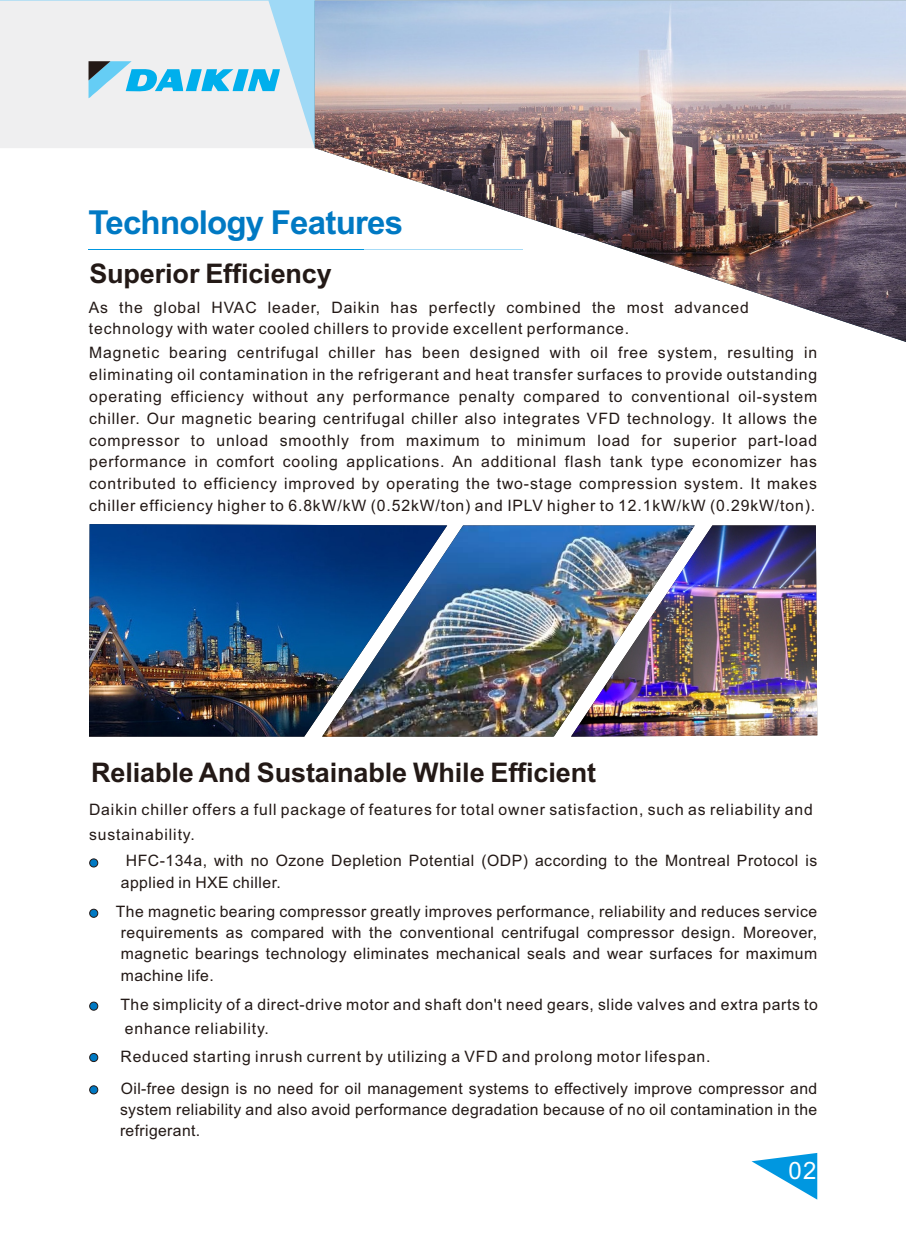
<style>
.page{position:relative;width:906px;height:1238px;background:#fff}
.page>*{position:absolute;margin:0;border:0;box-sizing:border-box;transform-origin:0 0}
.t1{font:700 33px "Arial";letter-spacing:-.025em;color:#0079c3}
.t2{font:700 27px "Arial";letter-spacing:-.005em;color:#231916}
.t3{font:24px "Arial";color:#fff}
.t4{font:15.75px/21.8px "Arial";letter-spacing:.04em;color:#231916}
</style>
<div class="page">
<svg style="left:0;top:1px;width:315px;height:147px;fill:#efeff0"></svg>
<img style="left:315px;top:1px;width:591px;height:341px">
<svg style="left:88px;top:61px;width:192px;height:37px"></svg>
<img style="left:89px;top:524px;width:233px;height:212px">
<img style="left:695px;top:525px;width:122px;height:211px">
<img style="left:322px;top:525px;width:373px;height:211px">
<div style="left:89px;top:908px;width:9px;height:9px;background:#0079c3;border:1px solid #231916;border-radius:50%"></div>
<div style="left:89px;top:1052px;width:9px;height:9px;background:#0079c3;border:1px solid #231916;border-radius:50%"></div>
<div style="left:89px;top:1085px;width:9px;height:9px;background:#0079c3;border:1px solid #231916;border-radius:50%"></div>
<div style="left:89px;top:1001px;width:9px;height:9px;background:#0079c3;border:1px solid #231916;border-radius:50%"></div>
<hr style="left:88px;top:249px;width:283px;height:1px;background:#0097e0">
<hr style="left:364px;top:249px;width:159px;height:1px;background:#a6dbf7">
<svg style="left:751px;top:1153px;width:66px;height:46px"></svg>
<div style="left:89px;top:858px;width:9px;height:9px;background:#0079c3;border:1px solid #231916;border-radius:50%"></div>
<h1 class="t1" style="left:88px;top:210px;width:316px">Technology Features</h1>
<h2 class="t2" style="left:89px;top:263px;width:244px">Superior Efficiency</h2>
<p class="t4" style="left:89px;top:298px;width:661px;line-height:21.3px">As the global HVAC leader, Daikin has perfectly combined the most advanced technology with water cooled chillers to provide excellent performance.</p>
<p class="t4" style="left:89px;top:343px;width:729px;text-align:justify">Magnetic bearing centrifugal chiller has been designed with oil free system, resulting in eliminating oil contamination in the refrigerant and heat transfer surfaces to provide outstanding operating efficiency without any performance penalty compared to conventional oil-system chiller. Our magnetic bearing centrifugal chiller also integrates VFD technology. It allows the compressor to unload smoothly from maximum to minimum load for superior part-load performance in comfort cooling applications. An additional flash tank type economizer has contributed to efficiency improved by operating the two-stage compression system. It makes chiller efficiency higher to 6.8kW/kW (0.52kW/ton) and IPLV higher to 12.1kW/kW (0.29kW/ton).</p>
<h2 class="t2" style="left:91px;top:762px;width:506px">Reliable And Sustainable While Efficient</h2>
<p class="t4" style="left:89px;top:799px;width:725px;line-height:24.3px">Daikin chiller offers a full package of features for total owner satisfaction, such as reliability and sustainability.</p>
<p class="t4" style="left:121px;top:851px;width:698px;text-indent:5px">HFC-134a, with no Ozone Depletion Potential (ODP) according to the Montreal Protocol is applied in HXE chiller.</p>
<p class="t4" style="left:121px;top:901px;width:698px;text-align:justify;text-indent:-5px">The magnetic bearing compressor greatly improves performance, reliability and reduces service requirements as compared with the conventional centrifugal compressor design. Moreover, magnetic bearings technology eliminates mechanical seals and wear surfaces for maximum machine life.</p>
<p class="t4" style="left:120px;top:994px;width:699px;line-height:23.7px">The simplicity of a direct-drive motor and shaft don't need gears, slide valves and extra parts to enhance reliability.</p>
<p class="t4" style="left:120px;top:1041px;width:698px;line-height:31.8px">Reduced starting inrush current by utilizing a VFD and prolong motor lifespan.<br>Oil-free design is no need for oil management systems to effectively improve compressor and</p>
<p class="t4" style="left:120px;top:1100px;width:698px">system reliability and also avoid performance degradation because of no oil contamination in the refrigerant.</p>
<h3 class="t3" style="left:788px;top:1161px;width:30px">02</h3>
</div>
